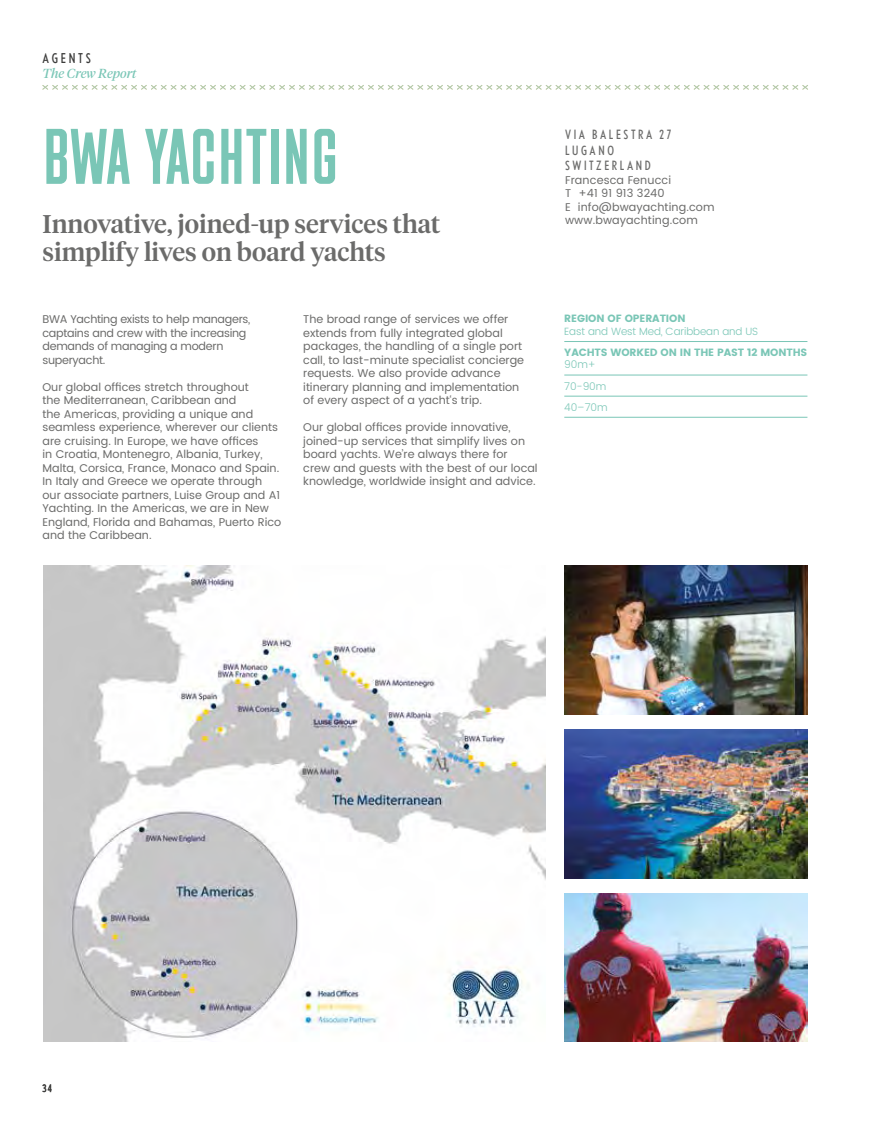
<style>
.page{position:relative;width:893px;height:1127px;background:#fff}
.page>*{position:absolute;margin:0;border:0;box-sizing:border-box;transform-origin:0 0}
.t1{font:75px "M Fred";color:#7ac6b6}
.t2{font:500 25.5px/28.5px "Tiempos Headline";color:#6b6b6a}
.t3{font:condensed 13.5px "Nobel";letter-spacing:.2em;color:#3c3c3b}
.t4{font:italic 13.05px "Tiempos Headline";color:#7ac6b6}
.t5{font:condensed 12.75px/15.3px "Nobel";letter-spacing:.2em;color:#6b6b6a}
.t6{font:11.25px/13.5px "Poppins";color:#6b6b6a}
.t7{font:11.25px/13.5px "Poppins";letter-spacing:-.025em;color:#6b6b6a}
.t8{font:10.5px "Poppins";letter-spacing:-.01em;color:#7ac6b6}
.t9{font:300 10.5px/21.1px "Poppins";letter-spacing:-.01em;color:#7ac6b6}
.t10{font:condensed 10.5px "Nobel";color:#3c3c3b}
</style>
<div class="page">
<svg style="left:42px;top:85px;width:766px;height:5px"></svg>
<img style="left:565px;top:893px;width:243px;height:149px">
<hr style="left:564px;top:341px;width:243px;height:1px;background:#7ac6b6">
<hr style="left:564px;top:375px;width:243px;height:1px;background:#7ac6b6">
<hr style="left:564px;top:396px;width:243px;height:1px;background:#7ac6b6">
<hr style="left:564px;top:417px;width:243px;height:1px;background:#7ac6b6">
<img style="left:565px;top:566px;width:243px;height:148px">
<img style="left:565px;top:729px;width:243px;height:149px">
<img style="left:44px;top:566px;width:501px;height:476px">
<p class="t3" style="left:43px;top:50px;width:50px">AGENTS</p>
<p class="t4" style="left:43px;top:65px;width:96px">The Crew Report</p>
<h1 class="t1" style="left:43px;top:116px;width:298px">BWA YACHTING</h1>
<h2 class="t2" style="left:43px;top:208px;width:399px">Innovative, joined-up services that simplify lives on board yachts</h2>
<p class="t7" style="left:43px;top:313px;width:209px">BWA Yachting exists to help managers, captains and crew with the increasing demands of managing a modern superyacht.</p>
<p class="t6" style="left:43px;top:380px;width:240px">Our global offices stretch throughout<br>the Mediterranean, Caribbean and<br>the Americas, providing a unique and seamless experience, wherever our clients are cruising. In Europe, we have offices<br>in Croatia, Montenegro, Albania, Turkey, Malta, Corsica, France, Monaco and Spain.<br>In Italy and Greece we operate through our associate partners, Luise Group and A1<br>Yachting. In the Americas, we are in New England, Florida and Bahamas, Puerto Rico and the Caribbean.</p>
<p class="t6" style="left:303px;top:313px;width:222px">The broad range of services we offer extends from fully integrated global packages, the handling of a single port call, to last-minute specialist concierge requests. We also provide advance itinerary planning and implementation of every aspect of a yacht‘s trip.</p>
<p class="t6" style="left:303px;top:421px;width:236px">Our global offices provide innovative, joined-up services that simplify lives on board yachts. We’re always there for<br>crew and guests with the best of our local knowledge, worldwide insight and advice.</p>
<p class="t5" style="left:565px;top:127px;width:108px">VIA BALESTRA 27<br>LUGANO<br>SWITZERLAND</p>
<p class="t6" style="left:565px;top:173px;width:151px">Francesca Fenucci<br>T +41 91 913 3240<br>E info@bwayachting.com www.bwayachting.com</p>
<p class="t8" style="left:564px;top:312px;width:123px">REGION OF OPERATION</p>
<p class="t9" style="left:564px;top:321px;width:195px">East and West Med, Caribbean and US</p>
<p class="t8" style="left:564px;top:346px;width:245px">YACHTS WORKED ON IN THE PAST 12 MONTHS</p>
<p class="t9" style="left:564px;top:355px;width:45px">90m+<br>70-90m<br>40–70m</p>
<p class="t10" style="left:43px;top:1082px;width:11px">34</p>
</div>
